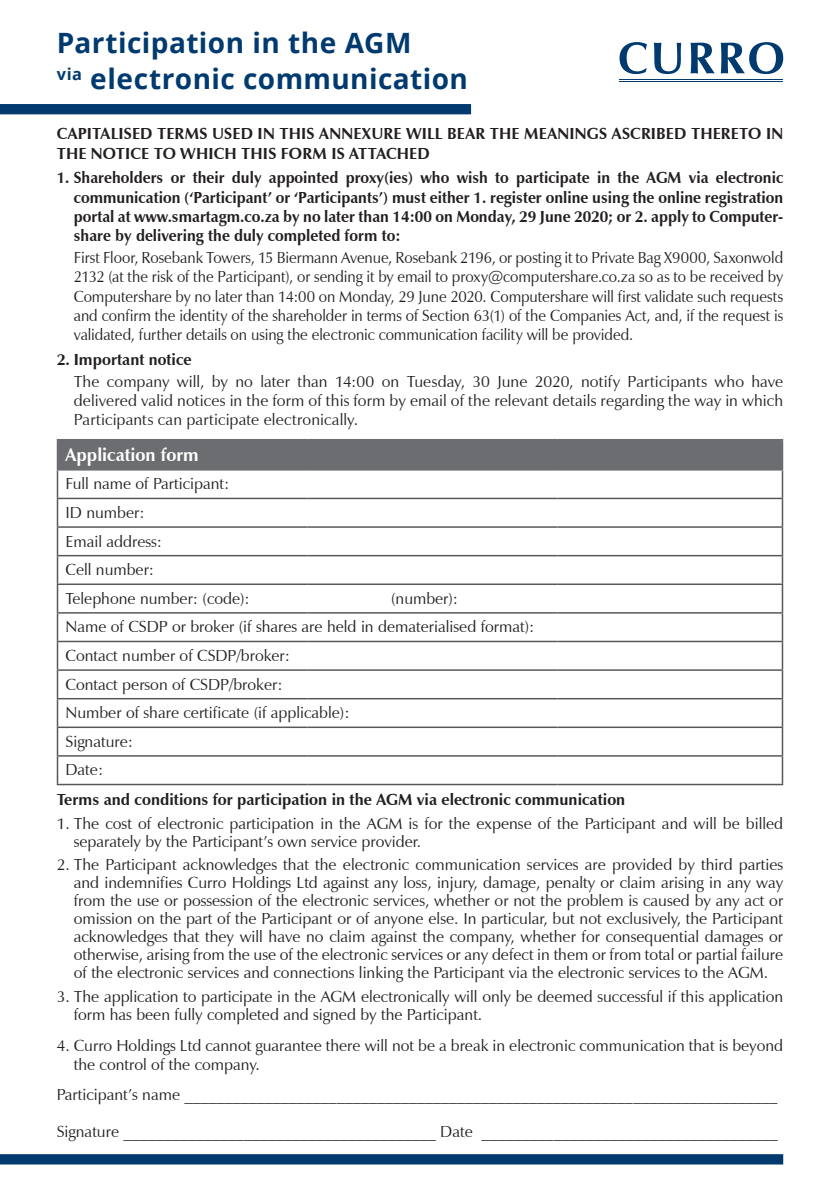
<style>
.page{position:relative;width:840px;height:1191px;background:#fff}
.page>*{position:absolute;margin:0;border:0;box-sizing:border-box;transform-origin:0 0}
.Title_Head{font:700 28px "Open Sans";letter-spacing:.015em;color:#003a6f}
.Body__L1_no{font:700 18px "Zapf Humanist 601 BT";color:#fff}
.Body_text_NO_space_a{font:16px/18px "Zapf Humanist 601 BT";color:#231f20}
.Body_text_NO_space_a-2{font:16px/19.2px "Zapf Humanist 601 BT";color:#231f20;text-align:justify;scale:.95 1}
.Body_text_NO_space_a-3{font:700 16px/19.2px "Zapf Humanist 601 BT";letter-spacing:.005em;color:#231f20}
.Body__L1_no-2{font:16px "Zapf Humanist 601 BT";color:#231f20}
.Body__L1_no-3{font:700 16px "Zapf Humanist 601 BT";color:#231f20}
</style>
<div class="page">
<div style="left:0;top:104px;width:471px;height:10px;background:#003a6f"></div>
<svg style="left:619px;top:42px;width:27px;height:32px"></svg>
<svg style="left:653px;top:43px;width:27px;height:31px"></svg>
<svg style="left:690px;top:43px;width:24px;height:30px"></svg>
<svg style="left:720px;top:42px;width:62px;height:32px"></svg>
<hr style="left:619px;top:79px;width:163px;height:1px;background:#003a6f">
<hr style="left:619px;top:81px;width:163px;height:1px;background:#003a6f">
<div style="left:0;top:1154px;width:782px;height:10px;background:#003a6f"></div>
<hr style="left:57px;top:783px;width:250px;height:2px;background:#57585a">
<hr style="left:307px;top:783px;width:63px;height:2px;background:#57585a">
<hr style="left:370px;top:783px;width:187px;height:2px;background:#57585a">
<hr style="left:557px;top:783px;width:225px;height:2px;background:#57585a">
<hr style="left:57px;top:439px;width:250px;height:1px;background:#6c6d70">
<hr style="left:307px;top:439px;width:63px;height:1px;background:#6c6d70">
<hr style="left:370px;top:439px;width:187px;height:1px;background:#6c6d70">
<hr style="left:557px;top:439px;width:225px;height:1px;background:#6c6d70">
<svg style="left:57px;top:440px;width:725px;height:343px"></svg>
<hr style="left:57px;top:469px;width:250px;height:1px;background:#6c6d70">
<hr style="left:307px;top:469px;width:63px;height:1px;background:#6c6d70">
<hr style="left:370px;top:469px;width:187px;height:1px;background:#6c6d70">
<hr style="left:557px;top:469px;width:225px;height:1px;background:#6c6d70">
<p class="Title_Head" style="left:57px;top:23px;width:356px">Participation in the AGM</p>
<p class="Title_Head" style="left:57px;top:59px;width:412px"><sup>via</sup> electronic communication</p>
<p class="Body_text_NO_space_a-3" style="left:57px;top:124px;width:727px">CAPITALISED TERMS USED IN THIS ANNEXURE WILL BEAR THE MEANINGS ASCRIBED THERETO IN<br>THE NOTICE TO WHICH THIS FORM IS ATTACHED</p>
<p class="Body_text_NO_space_a-3" style="left:74px;top:168px;width:710px;text-align:justify;text-indent:-17px">1. Shareholders or their duly appointed proxy(ies) who wish to participate in the AGM via electronic communication (‘Participant’ or ‘Participants’) must either 1. register online using the online registration portal at www.smartagm.co.za by no later than 14:00 on Monday, 29 June 2020; or 2. apply to Computer&shy;share by delivering the duly completed form to:</p>
<p class="Body_text_NO_space_a-2" style="left:74px;top:248px;width:748px">First Floor, Rosebank Towers, 15 Biermann Avenue, Rosebank 2196, or posting it to Private Bag X9000, Saxonwold 2132 (at the risk of the Participant), or sending it by email to proxy@computershare.co.za so as to be received by Computershare by no later than 14:00 on Monday, 29 June 2020. Computershare will first validate such requests and confirm the identity of the shareholder in terms of Section 63(1) of the Companies Act, and, if the request is validated, further details on using the electronic communication facility will be provided.</p>
<p class="Body_text_NO_space_a-3" style="left:57px;top:350px;width:136px">2. Important notice</p>
<p class="Body_text_NO_space_a" style="left:74px;top:372px;width:710px;line-height:19.2px;text-align:justify">The company will, by no later than 14:00 on Tuesday, 30 June 2020, notify Participants who have delivered valid notices in the form of this form by email of the relevant details regarding the way in which Participants can participate electronically.</p>
<p class="Body__L1_no" style="left:65px;top:443px;width:135px">Application form</p>
<p class="Body__L1_no-2" style="left:65px;top:474px;width:165px">Full name of Participant:</p>
<p class="Body__L1_no-2" style="left:65px;top:502px;width:80px">ID number:</p>
<p class="Body__L1_no-2" style="left:65px;top:531px;width:98px">Email address:</p>
<p class="Body__L1_no-2" style="left:65px;top:560px;width:90px">Cell number:</p>
<p class="Body__L1_no-2" style="left:65px;top:588px;width:186px">Telephone number: (code):</p>
<p class="Body__L1_no-2" style="left:391px;top:588px;width:68px">(number):</p>
<p class="Body__L1_no-2" style="left:65px;top:617px;width:470px">Name of CSDP or broker (if shares are held in dematerialised format):</p>
<p class="Body__L1_no-2" style="left:65px;top:645px;width:226px">Contact number of CSDP/broker:</p>
<p class="Body__L1_no-2" style="left:65px;top:674px;width:218px">Contact person of CSDP/broker:</p>
<p class="Body__L1_no-2" style="left:65px;top:703px;width:285px">Number of share certificate (if applicable):</p>
<p class="Body__L1_no-2" style="left:65px;top:731px;width:69px">Signature:</p>
<p class="Body__L1_no-2" style="left:65px;top:760px;width:39px">Date:</p>
<p class="Body__L1_no-3" style="left:57px;top:789px;width:569px">Terms and conditions for participation in the AGM via electronic communication</p>
<p class="Body_text_NO_space_a" style="left:74px;top:814px;width:710px;text-indent:-17px">1. The cost of electronic participation in the AGM is for the expense of the Participant and will be billed separately by the Participant’s own service provider.</p>
<p class="Body_text_NO_space_a" style="left:74px;top:856px;width:710px;text-align:justify;text-indent:-17px">2. The Participant acknowledges that the electronic communication services are provided by third parties and indemnifies Curro Holdings Ltd against any loss, injury, damage, penalty or claim arising in any way from the use or possession of the electronic services, whether or not the problem is caused by any act or omission on the part of the Participant or of anyone else. In particular, but not exclusively, the Participant acknowledges that they will have no claim against the company, whether for consequential damages or otherwise, arising from the use of the electronic services or any defect in them or from total or partial failure of the electronic services and connections linking the Participant via the electronic services to the AGM.</p>
<p class="Body_text_NO_space_a" style="left:74px;top:987px;width:710px;text-indent:-17px">3. The application to participate in the AGM electronically will only be deemed successful if this application form has been fully completed and signed by the Participant.</p>
<p class="Body_text_NO_space_a" style="left:74px;top:1035px;width:710px;line-height:19.2px;text-indent:-17px">4. Curro Holdings Ltd cannot guarantee there will not be a break in electronic communication that is beyond the control of the company.</p>
<p class="Body__L1_no-2" style="left:57px;top:1085px;width:722px">Participant’s name __________________________________________________________________________</p>
</div>
